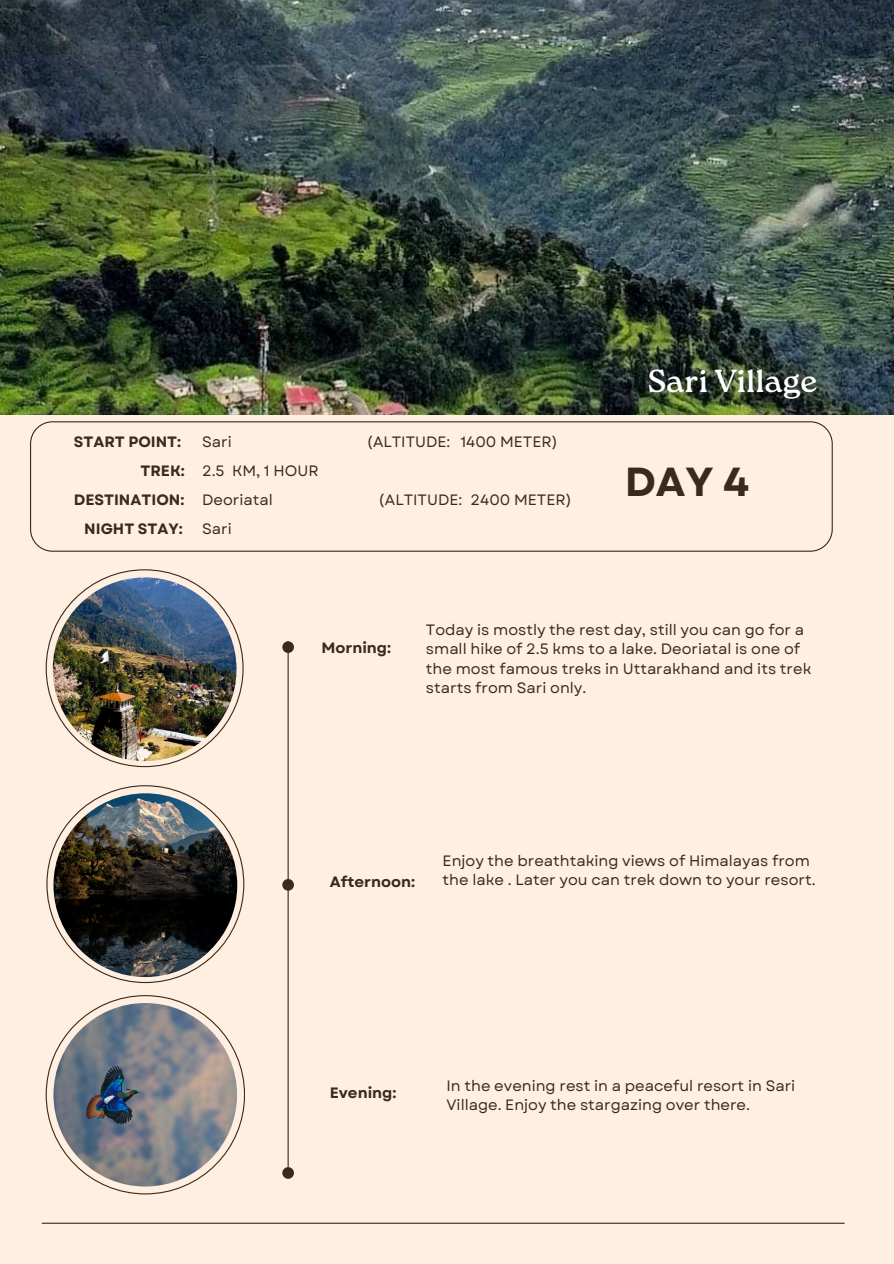
<style>
.page{position:relative;width:894px;height:1264px;background:#fff}
.page>*{position:absolute;margin:0;border:0;box-sizing:border-box;transform-origin:0 0}
.t1{font:700 40.5px "Garet";color:#3b291c}
.t2{font:31.8px "Roca One";color:#fff}
.t3{font:15px/19.2px "Garet";color:#3b291c}
.t4{font:700 15px "Garet";color:#3b291c}
</style>
<div class="page">
<div style="left:0;top:0;width:893px;height:1263px;background:#ffefe1"></div>
<svg style="left:30px;top:421px;width:802px;height:130px"></svg>
<hr style="left:42px;top:1222px;width:802px;height:1px;background:#3b291c">
<img style="left:0;top:0;width:893px;height:414px">
<svg style="left:46px;top:569px;width:197px;height:198px"></svg>
<img style="left:53px;top:577px;width:183px;height:184px;border-radius:50%">
<hr style="left:287px;top:641px;width:1px;height:526px;background:#3b291c">
<div style="left:282px;top:641px;width:12px;height:12px;background:#3b291c;border-radius:50%"></div>
<div style="left:282px;top:879px;width:12px;height:11px;background:#3b291c;border-radius:50%"></div>
<div style="left:282px;top:1167px;width:12px;height:11px;background:#3b291c;border-radius:50%"></div>
<img style="left:46px;top:785px;width:198px;height:198px">
<svg style="left:46px;top:995px;width:199px;height:199px"></svg>
<img style="left:53px;top:1003px;width:184px;height:183px;border-radius:50%">
<p class="t2" style="left:647px;top:363px;width:171px">Sari Village</p>
<h4 class="t4" style="left:74px;top:431px;width:109px">START POINT:</h4>
<h4 class="t3" style="left:202px;top:432px;width:31px">Sari</h4>
<h4 class="t3" style="left:366px;top:432px;width:85px">(ALTITUDE:</h4>
<h3 class="t3" style="left:460px;top:432px;width:99px">1400 METER)</h3>
<p class="t4" style="left:140px;top:460px;width:46px">TREK:</p>
<p class="t3" style="left:202px;top:461px;width:118px">2.5 KM, 1 HOUR</p>
<h3 class="t4" style="left:74px;top:489px;width:112px">DESTINATION:</h3>
<h4 class="t3" style="left:202px;top:490px;width:72px">Deoriatal</h4>
<h3 class="t4" style="left:84px;top:518px;width:100px">NIGHT STAY:</h3>
<p class="t3" style="left:202px;top:519px;width:31px">Sari</p>
<p class="t3" style="left:378px;top:490px;width:85px">(ALTITUDE:</p>
<h1 class="t3" style="left:470px;top:490px;width:103px">2400 METER)</h1>
<h4 class="t1" style="left:624px;top:452px;width:126px">DAY 4</h4>
<p class="t4" style="left:321px;top:637px;width:71px">Morning:</p>
<p class="t3" style="left:426px;top:620px;width:387px">Today is mostly the rest day, still you can go for a small hike of 2.5 kms to a lake. Deoriatal is one of the most famous treks in Uttarakhand and its trek starts from Sari only.</p>
<p class="t4" style="left:330px;top:871px;width:87px">Afternoon:</p>
<h5 class="t3" style="left:442px;top:851px;width:374px">Enjoy the breathtaking views of Himalayas from the lake . Later you can trek down to your resort.</h5>
<h5 class="t4" style="left:330px;top:1082px;width:68px">Evening:</h5>
<p class="t3" style="left:446px;top:1076px;width:350px">In the evening rest in a peaceful resort in Sari<br>Village. Enjoy the stargazing over there.</p>
</div>
